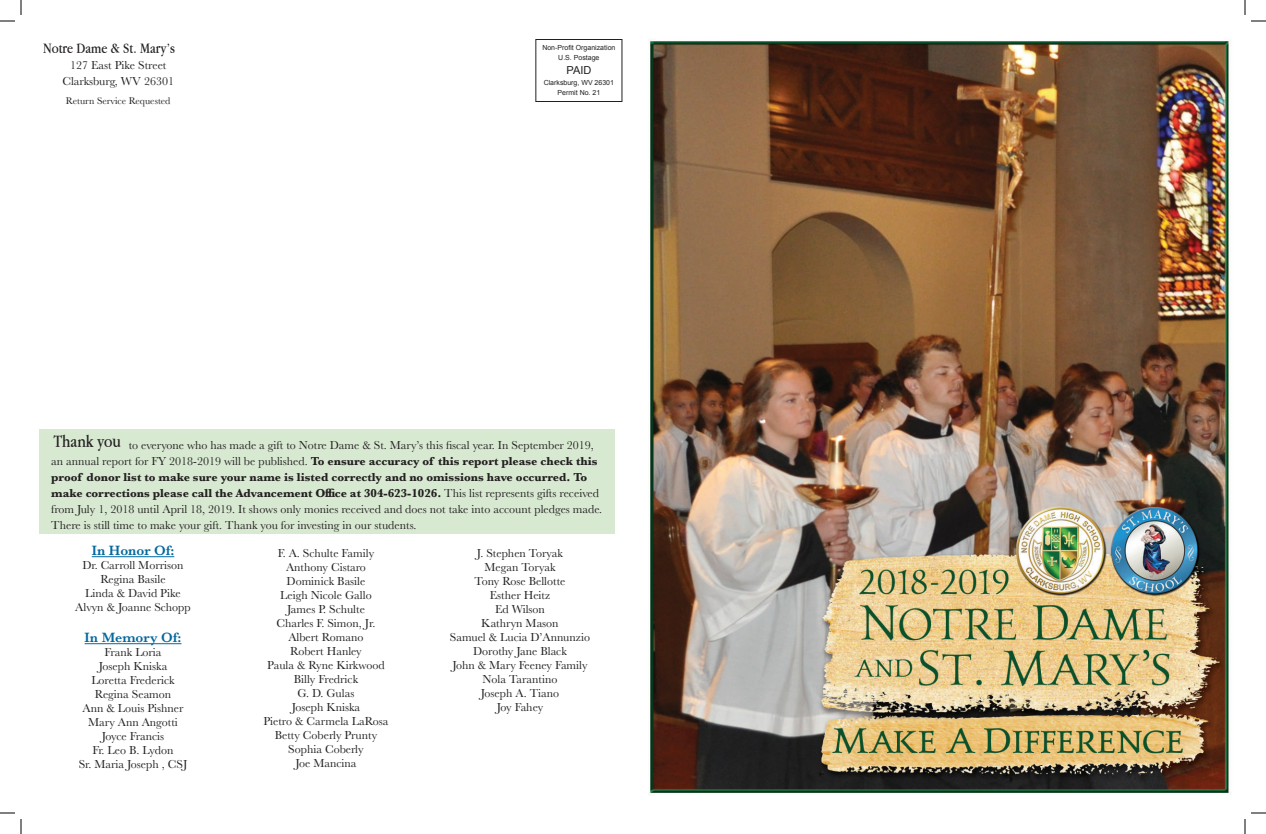
<style>
.page{position:relative;width:1266px;height:834px;background:#fff}
.page>*{position:absolute;margin:0;border:0;box-sizing:border-box;transform-origin:0 0}
.t1{font:18px "Apple Garamond";color:#231f20}
.t2{font:15px "Apple Garamond";color:#231f20}
.t3{font:600 14px "Baskerville";color:#03699e}
.t4{font:12px/14px "Baskerville";color:#231f20;text-align:center}
.t5{font:11px "Arial";color:#231f20}
.t6{font:10px "Baskerville";color:#231f20}
.t7{font:7px/10px "Arial";color:#231f20;text-align:center}
.s1{font-weight:700}
</style>
<div class="page">
<div style="left:39px;top:429px;width:576px;height:105px;background:#d8e9d2"></div>
<div style="left:535px;top:39px;width:87px;height:63px;border:1px solid #231f20"></div>
<hr style="left:92px;top:556px;width:82px;height:1px;background:#03699e">
<hr style="left:85px;top:643px;width:96px;height:1px;background:#03699e">
<img style="left:649px;top:40px;width:580px;height:754px">
<svg style="left:0;top:0;width:22px;height:22px"></svg>
<svg style="left:0;top:812px;width:22px;height:22px"></svg>
<svg style="left:1244px;top:0;width:22px;height:22px"></svg>
<svg style="left:1244px;top:812px;width:22px;height:22px"></svg>
<p class="t2" style="left:43px;top:40px;width:134px">Notre Dame &amp; St. Mary’s</p>
<p class="t4" style="left:62px;top:57px;width:113px;line-height:16px">127 East Pike Street<br>Clarksburg, WV 26301</p>
<p class="t6" style="left:66px;top:94px;width:106px">Return Service Requested</p>
<p class="t7" style="left:542px;top:43px;width:75px">Non-Profit Organization<br>U.S. Postage</p>
<p class="t5" style="left:566px;top:63px;width:26px">PAID</p>
<p class="t7" style="left:544px;top:78px;width:72px">Clarksburg, WV 26301<br>Permit No. 21</p>
<h1 class="t1" style="left:53px;top:431px;width:69px">Thank you</h1>
<p class="t4" style="left:51px;top:437px;width:553px;line-height:16px;text-align:left;text-indent:78px">to everyone who has made a gift to Notre Dame &amp; St. Mary’s this fiscal year. In September 2019, an annual report for FY 2018-2019 will be published. <span class="s1">To ensure accuracy of this report please check this proof donor list to make sure your name is listed correctly and no omissions have occurred. To make corrections please call the Advancement Office at 304-623-1026.</span> This list represents gifts received from July 1, 2018 until April 18, 2019. It shows only monies received and does not take into account pledges made.<br>There is still time to make your gift. Thank you for investing in our students.</p>
<p class="t3" style="left:92px;top:541px;width:84px">In Honor Of:</p>
<p class="t4" style="left:75px;top:559px;width:117px">Dr. Carroll Morrison<br>Regina Basile<br>Linda &amp; David Pike<br>Alvyn &amp; Joanne Schopp</p>
<p class="t3" style="left:85px;top:628px;width:98px">In Memory Of:</p>
<p class="t4" style="left:79px;top:646px;width:110px">Frank Loria<br>Joseph Kniska<br>Loretta Frederick<br>Regina Seamon<br>Ann &amp; Louis Pishner<br>Mary Ann Angotti<br>Joyce Francis<br>Fr. Leo B. Lydon<br>Sr. Maria Joseph , CSJ</p>
<p class="t4" style="left:263px;top:546px;width:127px">F. A. Schulte Family<br>Anthony Cistaro<br>Dominick Basile<br>Leigh Nicole Gallo<br>James P. Schulte<br>Charles F. Simon, Jr.<br>Albert Romano<br>Robert Hanley<br>Paula &amp; Ryne Kirkwood<br>Billy Fredrick<br>G. D. Gulas<br>Joseph Kniska<br>Pietro &amp; Carmela LaRosa<br>Betty Coberly Prunty<br>Sophia Coberly<br>Joe Mancina</p>
<p class="t4" style="left:450px;top:546px;width:142px">J. Stephen Toryak<br>Megan Toryak<br>Tony Rose Bellotte<br>Esther Heitz<br>Ed Wilson<br>Kathryn Mason<br>Samuel &amp; Lucia D’Annunzio<br>Dorothy Jane Black<br>John &amp; Mary Feeney Family<br>Nola Tarantino<br>Joseph A. Tiano<br>Joy Fahey</p>
</div>
